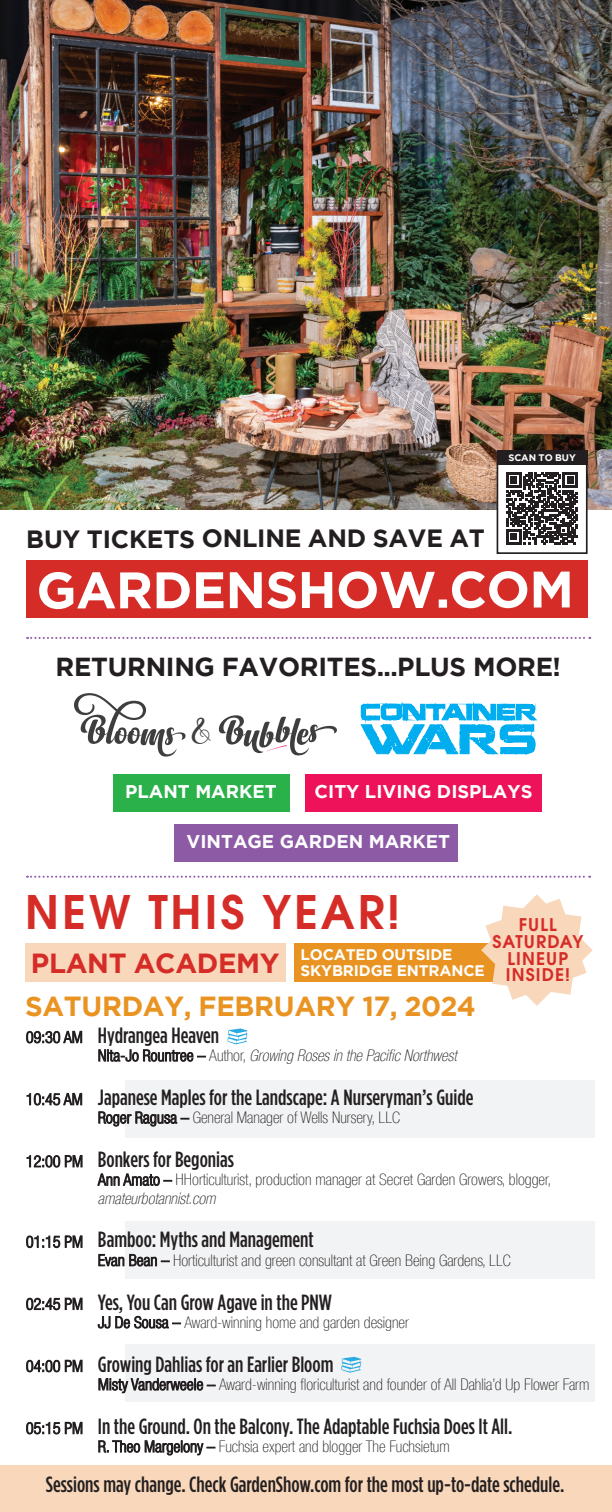
<style>
.page{position:relative;width:612px;height:1512px;background:#fff}
.page>*{position:absolute;margin:0;border:0;box-sizing:border-box;transform-origin:0 0}
.t1{font:700 51.2px "Gotham";letter-spacing:-.015em;color:#fff}
.t2{font:700 46px "Te X Gyre Adventor";letter-spacing:.065em;color:#d52c27}
.t3{font:700 27.6px "Gotham";letter-spacing:-.01em;color:#e99422}
.t4{font:700 27.6px "Gotham";letter-spacing:-.01em;color:#d52c27}
.t5{font:26.8px "Adreena Script Demo";color:#3e3e3f;scale:1.06 1}
.t6{font:700 26px "Gotham";letter-spacing:-.01em;color:#231f20}
.t7{font:700 25px "Gotham";letter-spacing:-.015em;color:#231f20}
.t8{font:500 22px "Gotham Condensed";color:#231f20}
.t9{font:700 18.4px "Gotham";color:#fff}
.t10{font:700 17.4px/16.6px "Te X Gyre Adventor";letter-spacing:.065em;color:#d52c27;text-align:center}
.t11{font:100 condensed 16px/18.4px "Helvetica Neue LT Com";color:#231f20}
.t12{font:italic 100 condensed 16px "Helvetica Neue LT Com";color:#231f20}
.t13{font:700 15.4px/16px "Gotham";letter-spacing:-.01em;color:#fff}
.t14{font:700 9.4px "Gotham";letter-spacing:-.015em;color:#fff}
.s1{font-family:"Helvetica Neue LT Com";font-weight:300;font-stretch:condensed;font-size:16px}
.s2{font-weight:300;font-style:normal}
.s3{font-style:normal}
.s4{font-weight:300}
.s5{font-style:italic}
</style>
<div class="page">
<div style="left:16px;top:1080px;width:578px;height:58px;background:#f2f3f4"></div>
<div style="left:16px;top:1221px;width:578px;height:57px;background:#f2f3f4"></div>
<div style="left:16px;top:1344px;width:578px;height:58px;background:#f2f3f4"></div>
<div style="left:4px;top:0;width:121px;height:1512px;background:#fff"></div>
<svg style="left:27px;top:637px;width:563px;height:2px"></svg>
<svg style="left:74px;top:693px;width:112px;height:64px"></svg>
<svg style="left:219px;top:715px;width:118px;height:40px"></svg>
<div style="left:305px;top:774px;width:237px;height:37px;background:#ed125a"></div>
<div style="left:174px;top:824px;width:284px;height:38px;background:#8d5ba6"></div>
<div style="left:113px;top:774px;width:176px;height:37px;background:#2ab14a"></div>
<div style="left:26px;top:561px;width:562px;height:57px;background:#d52c27"></div>
<div style="left:0;top:1466px;width:612px;height:46px;background:#f8d7ba"></div>
<svg style="left:361px;top:704px;width:176px;height:50px"></svg>
<svg style="left:27px;top:876px;width:563px;height:2px"></svg>
<div style="left:25px;top:944px;width:261px;height:38px;background:#f8d7ba"></div>
<div style="left:294px;top:944px;width:251px;height:38px;background:#e99422"></div>
<svg style="left:481px;top:894px;width:112px;height:112px"></svg>
<svg style="left:227px;top:1028px;width:21px;height:16px"></svg>
<svg style="left:341px;top:1357px;width:21px;height:16px"></svg>
<img style="left:0;top:0;width:612px;height:509px">
<div style="left:497px;top:464px;width:90px;height:89px;background:#fff"></div>
<svg style="left:506px;top:473px;width:72px;height:71px"></svg>
<div style="left:497px;top:463px;width:91px;height:91px;border:2px solid #231f20"></div>
<div style="left:497px;top:450px;width:91px;height:15px;background:#231f20"></div>
<p class="t14" style="left:508px;top:452px;width:69px">SCAN TO BUY</p>
<h3 class="t7" style="left:26px;top:524px;width:460px">BUY TICKETS ONLINE AND SAVE AT</h3>
<h1 class="t1" style="left:36px;top:560px;width:539px">GARDENSHOW.COM</h1>
<h3 class="t6" style="left:56px;top:652px;width:507px">RETURNING FAVORITES...PLUS MORE!</h3>
<h3 class="t5" style="left:190px;top:719px;width:21px">&amp;</h3>
<p class="t9" style="left:125px;top:781px;width:153px">PLANT MARKET</p>
<p class="t9" style="left:315px;top:781px;width:219px">CITY LIVING DISPLAYS</p>
<p class="t9" style="left:187px;top:831px;width:265px">VINTAGE GARDEN MARKET</p>
<h2 class="t2" style="left:25px;top:872px;width:376px">NEW THIS YEAR!</h2>
<h3 class="t4" style="left:31px;top:947px;width:250px">PLANT ACADEMY</h3>
<p class="t13" style="left:301px;top:946px;width:186px">LOCATED OUTSIDE<br>SKYBRIDGE ENTRANCE</p>
<h3 class="t3" style="left:25px;top:990px;width:452px">SATURDAY, FEBRUARY 17, 2024</h3>
<p class="t10" style="left:493px;top:915px;width:92px">FULL<br>SATURDAY<br>LINEUP<br>INSIDE!</p>
<h3 class="t8" style="left:26px;top:1023px;width:195px"><span class="s1">09:30 AM</span> Hydrangea Heaven</h3>
<p class="t12" style="left:98px;top:1046px;width:360px"><span class="s2">Nita-Jo Rountree –</span> <span class="s3">Author,</span> Growing Roses in the Pacific Northwest</p>
<h3 class="t8" style="left:26px;top:1085px;width:449px"><span class="s1">10:45 AM</span> Japanese Maples for the Landscape: A Nurseryman’s Guide</h3>
<p class="t11" style="left:98px;top:1108px;width:304px"><span class="s4">Roger Ragusa –</span> General Manager of Wells Nursery, LLC</p>
<h3 class="t8" style="left:26px;top:1147px;width:209px"><span class="s1">12:00 PM</span> Bonkers for Begonias</h3>
<p class="t11" style="left:98px;top:1171px;width:455px"><span class="s4">Ann Amato –</span> HHorticulturist, production manager at Secret Garden Growers, blogger, <span class="s5">amateurbotannist.com</span></p>
<h3 class="t8" style="left:26px;top:1228px;width:289px"><span class="s1">01:15 PM</span> Bamboo: Myths and Management</h3>
<p class="t11" style="left:98px;top:1251px;width:414px"><span class="s4">Evan Bean –</span> Horticulturist and green consultant at Green Being Gardens, LLC</p>
<h3 class="t8" style="left:26px;top:1290px;width:308px"><span class="s1">02:45 PM</span> Yes, You Can Grow Agave in the PNW</h3>
<p class="t11" style="left:98px;top:1313px;width:312px"><span class="s4">JJ De Sousa –</span> Award-winning home and garden designer</p>
<h3 class="t8" style="left:26px;top:1352px;width:309px"><span class="s1">04:00 PM</span> Growing Dahlias for an Earlier Bloom</h3>
<p class="t11" style="left:98px;top:1375px;width:493px"><span class="s4">Misty Vanderweele –</span> Award-winning floriculturist and founder of All Dahlia’d Up Flower Farm</p>
<h3 class="t8" style="left:26px;top:1414px;width:488px"><span class="s1">05:15 PM</span> In the Ground. On the Balcony. The Adaptable Fuchsia Does It All.</h3>
<p class="t11" style="left:98px;top:1437px;width:353px"><span class="s4">R. Theo Margelony –</span> Fuchsia expert and blogger The Fuchsietum</p>
<h3 class="t8" style="left:46px;top:1472px;width:520px">Sessions may change. Check GardenShow.com for the most up-to-date schedule.</h3>
</div>
